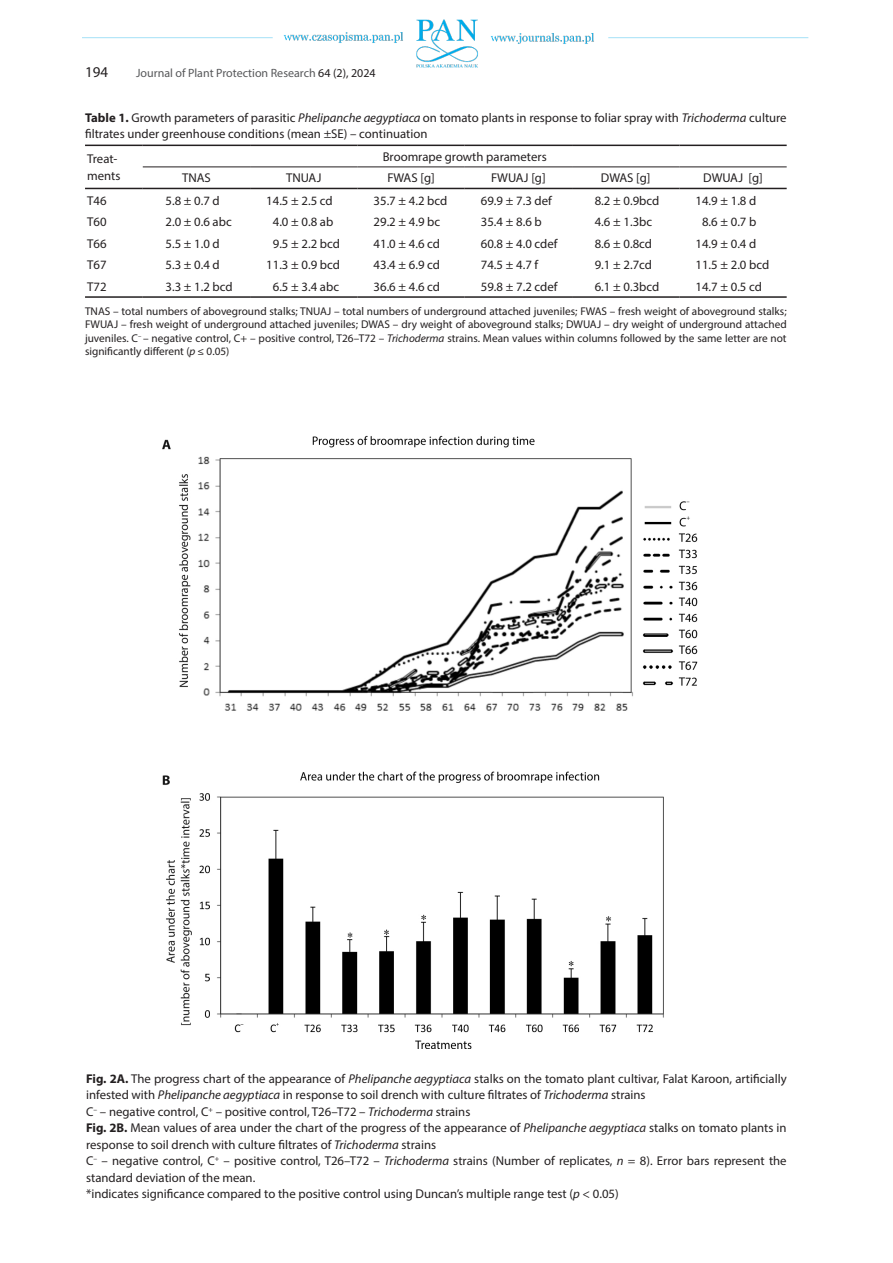
<style>
.page{position:relative;width:893px;height:1263px;background:#fff}
.page>*{position:absolute;margin:0;border:0;box-sizing:border-box;transform-origin:0 0}
.t1{font:15px "Myriad Pro";color:#231f20}
._00_Tekst{font:12.75px/16.5px "Myriad Pro";color:#231f20}
._00_Tabela{font:12.75px/16.5px "Myriad Pro";color:#231f20}
.t2{font:12px "Myriad Pro";color:#57585a}
._00_Tabela_-_odnośni{font:11.25px/13.5px "Myriad Pro";color:#231f20;text-align:justify}
.s1{color:#231f20}
.s2{font-weight:700}
.s3{font-style:italic}
</style>
<div class="page">
<img style="left:82px;top:19px;width:727px;height:49px">
<hr style="left:85px;top:145px;width:58px;height:1px;background:#231f20">
<hr style="left:143px;top:145px;width:107px;height:1px;background:#231f20">
<hr style="left:250px;top:145px;width:107px;height:1px;background:#231f20">
<hr style="left:357px;top:145px;width:108px;height:1px;background:#231f20">
<hr style="left:465px;top:145px;width:107px;height:1px;background:#231f20">
<hr style="left:572px;top:145px;width:107px;height:1px;background:#231f20">
<hr style="left:679px;top:145px;width:108px;height:1px;background:#231f20">
<hr style="left:85px;top:296px;width:58px;height:2px;background:#231f20">
<hr style="left:143px;top:296px;width:107px;height:2px;background:#231f20">
<hr style="left:250px;top:296px;width:107px;height:2px;background:#231f20">
<hr style="left:357px;top:296px;width:108px;height:2px;background:#231f20">
<hr style="left:465px;top:296px;width:107px;height:2px;background:#231f20">
<hr style="left:572px;top:296px;width:107px;height:2px;background:#231f20">
<hr style="left:679px;top:296px;width:108px;height:2px;background:#231f20">
<hr style="left:85px;top:188px;width:58px;height:1px;background:#231f20">
<hr style="left:143px;top:167px;width:107px;height:1px;background:#231f20">
<hr style="left:250px;top:167px;width:107px;height:1px;background:#231f20">
<hr style="left:357px;top:167px;width:108px;height:1px;background:#231f20">
<hr style="left:465px;top:167px;width:107px;height:1px;background:#231f20">
<hr style="left:572px;top:167px;width:107px;height:1px;background:#231f20">
<hr style="left:679px;top:167px;width:108px;height:1px;background:#231f20">
<hr style="left:143px;top:188px;width:107px;height:1px;background:#231f20">
<hr style="left:250px;top:188px;width:107px;height:1px;background:#231f20">
<hr style="left:357px;top:188px;width:108px;height:1px;background:#231f20">
<hr style="left:465px;top:188px;width:107px;height:1px;background:#231f20">
<hr style="left:572px;top:188px;width:107px;height:1px;background:#231f20">
<hr style="left:679px;top:188px;width:108px;height:1px;background:#231f20">
<img style="left:162px;top:435px;width:536px;height:614px">
<p class="t1" style="left:85px;top:63px;width:25px">194</p>
<p class="t2" style="left:136px;top:66px;width:241px">Journal of Plant Protection Research <span class="s1">64 (2), 2024</span></p>
<p class="_00_Tekst" style="left:85px;top:109px;width:703px"><span class="s2">Table 1.</span> Growth parameters of parasitic <span class="s3">Phelipanche aegyptiaca</span> on tomato plants in response to foliar spray with <span class="s3">Trichoderma</span> culture filtrates under greenhouse conditions (mean ±SE) – continuation</p>
<p class="_00_Tabela" style="left:87px;top:151px;width:35px">Treat&shy;ments</p>
<p class="_00_Tabela" style="left:383px;top:148px;width:165px">Broomrape growth parameters</p>
<p class="_00_Tabela" style="left:182px;top:170px;width:30px">TNAS</p>
<p class="_00_Tabela" style="left:286px;top:170px;width:37px">TNUAJ</p>
<p class="_00_Tabela" style="left:387px;top:170px;width:49px">FWAS [g]</p>
<p class="_00_Tabela" style="left:491px;top:170px;width:56px">FWUAJ [g]</p>
<p class="_00_Tabela" style="left:601px;top:170px;width:51px">DWAS [g]</p>
<p class="_00_Tabela" style="left:703px;top:170px;width:61px">DWUAJ [g]</p>
<p class="_00_Tabela" style="left:87px;top:192px;width:21px">T46</p>
<p class="_00_Tabela" style="left:165px;top:192px;width:56px">5.8 ± 0.7 d</p>
<p class="_00_Tabela" style="left:266px;top:192px;width:68px">14.5 ± 2.5 cd</p>
<p class="_00_Tabela" style="left:374px;top:192px;width:75px">35.7 ± 4.2 bcd</p>
<p class="_00_Tabela" style="left:481px;top:192px;width:72px">69.9 ± 7.3 def</p>
<p class="_00_Tabela" style="left:595px;top:192px;width:66px">8.2 ± 0.9bcd</p>
<p class="_00_Tabela" style="left:695px;top:192px;width:62px">14.9 ± 1.8 d</p>
<p class="_00_Tabela" style="left:87px;top:214px;width:21px">T60</p>
<p class="_00_Tabela" style="left:165px;top:214px;width:68px">2.0 ± 0.6 abc</p>
<p class="_00_Tabela" style="left:273px;top:214px;width:62px">4.0 ± 0.8 ab</p>
<p class="_00_Tabela" style="left:374px;top:214px;width:68px">29.2 ± 4.9 bc</p>
<p class="_00_Tabela" style="left:481px;top:214px;width:62px">35.4 ± 8.6 b</p>
<p class="_00_Tabela" style="left:595px;top:214px;width:59px">4.6 ± 1.3bc</p>
<p class="_00_Tabela" style="left:702px;top:214px;width:56px">8.6 ± 0.7 b</p>
<p class="_00_Tabela" style="left:87px;top:235px;width:21px">T66</p>
<p class="_00_Tabela" style="left:165px;top:235px;width:56px">5.5 ± 1.0 d</p>
<p class="_00_Tabela" style="left:273px;top:235px;width:69px">9.5 ± 2.2 bcd</p>
<p class="_00_Tabela" style="left:374px;top:235px;width:68px">41.0 ± 4.6 cd</p>
<p class="_00_Tabela" style="left:481px;top:235px;width:78px">60.8 ± 4.0 cdef</p>
<p class="_00_Tabela" style="left:595px;top:235px;width:59px">8.6 ± 0.8cd</p>
<p class="_00_Tabela" style="left:695px;top:235px;width:62px">14.9 ± 0.4 d</p>
<p class="_00_Tabela" style="left:87px;top:257px;width:21px">T67</p>
<p class="_00_Tabela" style="left:165px;top:257px;width:56px">5.3 ± 0.4 d</p>
<p class="_00_Tabela" style="left:266px;top:257px;width:75px">11.3 ± 0.9 bcd</p>
<p class="_00_Tabela" style="left:374px;top:257px;width:68px">43.4 ± 6.9 cd</p>
<p class="_00_Tabela" style="left:481px;top:257px;width:59px">74.5 ± 4.7 f</p>
<p class="_00_Tabela" style="left:595px;top:257px;width:59px">9.1 ± 2.7cd</p>
<p class="_00_Tabela" style="left:695px;top:257px;width:75px">11.5 ± 2.0 bcd</p>
<p class="_00_Tabela" style="left:87px;top:278px;width:21px">T72</p>
<p class="_00_Tabela" style="left:165px;top:278px;width:69px">3.3 ± 1.2 bcd</p>
<p class="_00_Tabela" style="left:273px;top:278px;width:68px">6.5 ± 3.4 abc</p>
<p class="_00_Tabela" style="left:374px;top:278px;width:68px">36.6 ± 4.6 cd</p>
<p class="_00_Tabela" style="left:481px;top:278px;width:78px">59.8 ± 7.2 cdef</p>
<p class="_00_Tabela" style="left:595px;top:278px;width:66px">6.1 ± 0.3bcd</p>
<p class="_00_Tabela" style="left:695px;top:278px;width:68px">14.7 ± 0.5 cd</p>
<p class="_00_Tabela_-_odnośni" style="left:85px;top:304px;width:703px">TNAS – total numbers of aboveground stalks; TNUAJ – total numbers of underground attached juveniles; FWAS – fresh weight of aboveground stalks; FWUAJ – fresh weight of underground attached juveniles; DWAS – dry weight of aboveground stalks; DWUAJ – dry weight of underground attached juveniles. C<sup>–</sup> – negative control, C+ – positive control, T26–T72 – <span class="s3">Trichoderma</span> strains. Mean values within columns followed by the same letter are not significantly different (<span class="s3">p</span> ≤ 0.05)</p>
<p class="_00_Tekst" style="left:86px;top:1070px;width:702px"><span class="s2">Fig. 2A.</span> The progress chart of the appearance of <span class="s3">Phelipanche aegyptiaca</span> stalks on the tomato plant cultivar, Falat Karoon, artificially infested with <span class="s3">Phelipanche aegyptiaca</span> in response to soil drench with culture filtrates of <span class="s3">Trichoderma</span> strains</p>
<p class="_00_Tekst" style="left:86px;top:1103px;width:386px">C<sup>–</sup> – negative control, C<sup>+</sup> – positive control, T26–T72 – <span class="s3">Trichoderma</span> strains</p>
<p class="_00_Tekst" style="left:86px;top:1119px;width:702px"><span class="s2">Fig. 2B.</span> Mean values of area under the chart of the progress of the appearance of <span class="s3">Phelipanche aegyptiaca</span> stalks on tomato plants in response to soil drench with culture filtrates of <span class="s3">Trichoderma</span> strains</p>
<p class="_00_Tekst" style="left:86px;top:1152px;width:702px">C<sup>–</sup> – negative control, C<sup>+</sup> – positive control, T26–T72 – <span class="s3">Trichoderma</span> strains (Number of replicates, <span class="s3">n</span> = 8). Error bars represent the standard deviation of the mean.</p>
<p class="_00_Tekst" style="left:86px;top:1185px;width:534px">*indicates significance compared to the positive control using Duncan’s multiple range test (<span class="s3">p</span> &lt; 0.05)</p>
</div>
